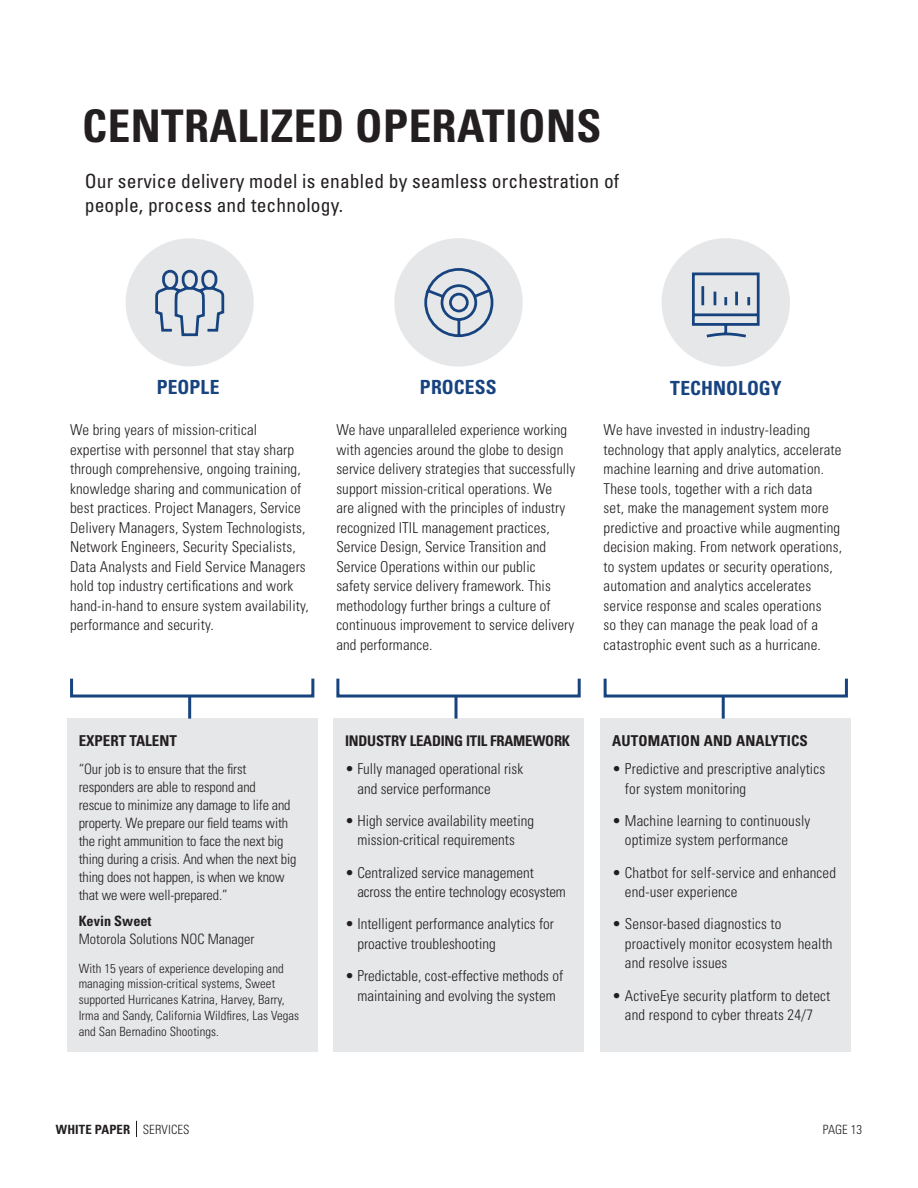
<style>
.page{position:relative;width:918px;height:1188px;background:#fff}
.page>*{position:absolute;margin:0;border:0;box-sizing:border-box;transform-origin:0 0}
.t1{font:700 condensed 45px "Univers LT Std";letter-spacing:.01em;color:#231f20}
.t2{font:condensed 19.5px/24px "Univers LT Std";letter-spacing:.01em;color:#231f20}
.t3{font:700 condensed 19.5px "Univers";letter-spacing:.005em;color:#17437f}
.t4{font:300 condensed 15px/19.5px "Univers LT Std";letter-spacing:.01em;color:#231f20}
.t5{font:300 condensed 15px/19.5px "Univers LT Std";letter-spacing:-.01em;color:#231f20}
.t6{font:700 condensed 15px "Univers LT Std";letter-spacing:.01em;color:#231f20}
.t7{font:700 condensed 14.7px "Univers LT Std";letter-spacing:-.015em;color:#231f20}
.t8{font:300 condensed 14.25px/18px "Univers LT Std";letter-spacing:-.01em;color:#231f20}
.t9{font:300 condensed 12.75px/15.8px "Univers LT Std";letter-spacing:.005em;color:#231f20}
.t10{font:700 condensed 12.75px "Univers LT Std";letter-spacing:.01em;color:#231f20}
.s1{font-weight:700}
.s2{font-weight:300}
</style>
<div class="page">
<div style="left:333px;top:719px;width:251px;height:333px;background:#e6e7e9"></div>
<div style="left:67px;top:719px;width:250px;height:333px;background:#e6e7e9"></div>
<div style="left:601px;top:719px;width:250px;height:333px;background:#e6e7e9"></div>
<hr style="left:455px;top:697px;width:3px;height:22px;background:#17437f">
<hr style="left:188px;top:697px;width:3px;height:22px;background:#17437f">
<hr style="left:722px;top:697px;width:3px;height:22px;background:#17437f">
<svg style="left:126px;top:238px;width:128px;height:129px"></svg>
<svg style="left:394px;top:238px;width:129px;height:129px"></svg>
<svg style="left:661px;top:238px;width:129px;height:129px"></svg>
<div style="left:336px;top:677px;width:245px;height:21px;border:3px solid #17437f"></div>
<div style="left:70px;top:677px;width:244px;height:21px;border:3px solid #17437f"></div>
<div style="left:604px;top:677px;width:244px;height:21px;border:3px solid #17437f"></div>
<svg style="left:136px;top:1121px;width:1px;height:16px"></svg>
<p class="t1" style="left:82px;top:98px;width:521px">CENTRALIZED OPERATIONS</p>
<p class="t2" style="left:85px;top:168px;width:536px">Our service delivery model is enabled by seamless orchestration of people, process and technology.</p>
<p class="t3" style="left:157px;top:376px;width:64px">PEOPLE</p>
<p class="t3" style="left:420px;top:376px;width:78px">PROCESS</p>
<p class="t3" style="left:670px;top:376px;width:113px">TECHNOLOGY</p>
<p class="t4" style="left:70px;top:420px;width:240px">We bring years of mission-critical expertise with personnel that stay sharp through comprehensive, ongoing training, knowledge sharing and communication of best practices. Project Managers, Service Delivery Managers, System Technologists, Network Engineers, Security Specialists, Data Analysts and Field Service Managers hold top industry certifications and work hand-in-hand to ensure system availability, performance and security.</p>
<p class="t4" style="left:604px;top:420px;width:240px">We have invested in industry-leading technology that apply analytics, accelerate machine learning and drive automation.<br>These tools, together with a rich data<br>set, make the management system more predictive and proactive while augmenting decision making. From network operations, to system updates or security operations, automation and analytics accelerates service response and scales operations<br>so they can manage the peak load of a catastrophic event such as a hurricane.</p>
<p class="t4" style="left:336px;top:420px;width:241px">We have unparalleled experience working with agencies around the globe to design service delivery strategies that successfully support mission-critical operations. We<br>are aligned with the principles of industry recognized ITIL management practices, Service Design, Service Transition and Service Operations within our public<br>safety service delivery framework. This methodology further brings a culture of continuous improvement to service delivery and performance.</p>
<p class="t6" style="left:79px;top:731px;width:100px">EXPERT TALENT</p>
<p class="t7" style="left:345px;top:731px;width:227px">INDUSTRY LEADING ITIL FRAMEWORK</p>
<p class="t6" style="left:612px;top:731px;width:197px">AUTOMATION AND ANALYTICS</p>
<p class="t8" style="left:79px;top:760px;width:219px">“Our job is to ensure that the first responders are able to respond and<br>rescue to minimize any damage to life and property. We prepare our field teams with the right ammunition to face the next big thing during a crisis. And when the next big thing does not happen, is when we know that we were well-prepared.”</p>
<p class="t8" style="left:79px;top:912px;width:177px"><span class="s1">Kevin Sweet<br></span>Motorola Solutions NOC Manager</p>
<p class="t9" style="left:79px;top:960px;width:222px">With 15 years of experience developing and managing mission-critical systems, Sweet supported Hurricanes Katrina, Harvey, Barry, Irma and Sandy, California Wildfires, Las Vegas and San Bernadino Shootings.</p>
<p class="t4" style="left:357px;top:759px;width:167px;text-indent:-12px">• Fully managed operational risk and service performance</p>
<p class="t4" style="left:345px;top:811px;width:191px;text-align:center">• High service availability meeting mission-critical requirements</p>
<p class="t5" style="left:357px;top:863px;width:210px;text-indent:-12px">• Centralized service management across the entire technology ecosystem</p>
<p class="t4" style="left:357px;top:914px;width:198px;text-indent:-12px">• Intelligent performance analytics for proactive troubleshooting</p>
<p class="t4" style="left:345px;top:966px;width:220px;text-align:center">• Predictable, cost-effective methods of maintaining and evolving the system</p>
<p class="t4" style="left:625px;top:759px;width:202px;text-indent:-13px">• Predictive and prescriptive analytics for system monitoring</p>
<p class="t4" style="left:625px;top:811px;width:187px;text-indent:-13px">• Machine learning to continuously optimize system performance</p>
<p class="t4" style="left:625px;top:863px;width:213px;text-indent:-13px">• Chatbot for self-service and enhanced end-user experience</p>
<p class="t4" style="left:625px;top:914px;width:209px;text-indent:-13px">• Sensor-based diagnostics to proactively monitor ecosystem health and resolve issues</p>
<p class="t4" style="left:612px;top:986px;width:220px;text-align:center">• ActiveEye security platform to detect and respond to cyber threats 24/7</p>
<p class="t10" style="left:56px;top:1122px;width:135px">WHITE PAPER <span class="s2">SERVICES</span></p>
<p class="t9" style="left:823px;top:1122px;width:41px">PAGE 13</p>
</div>
